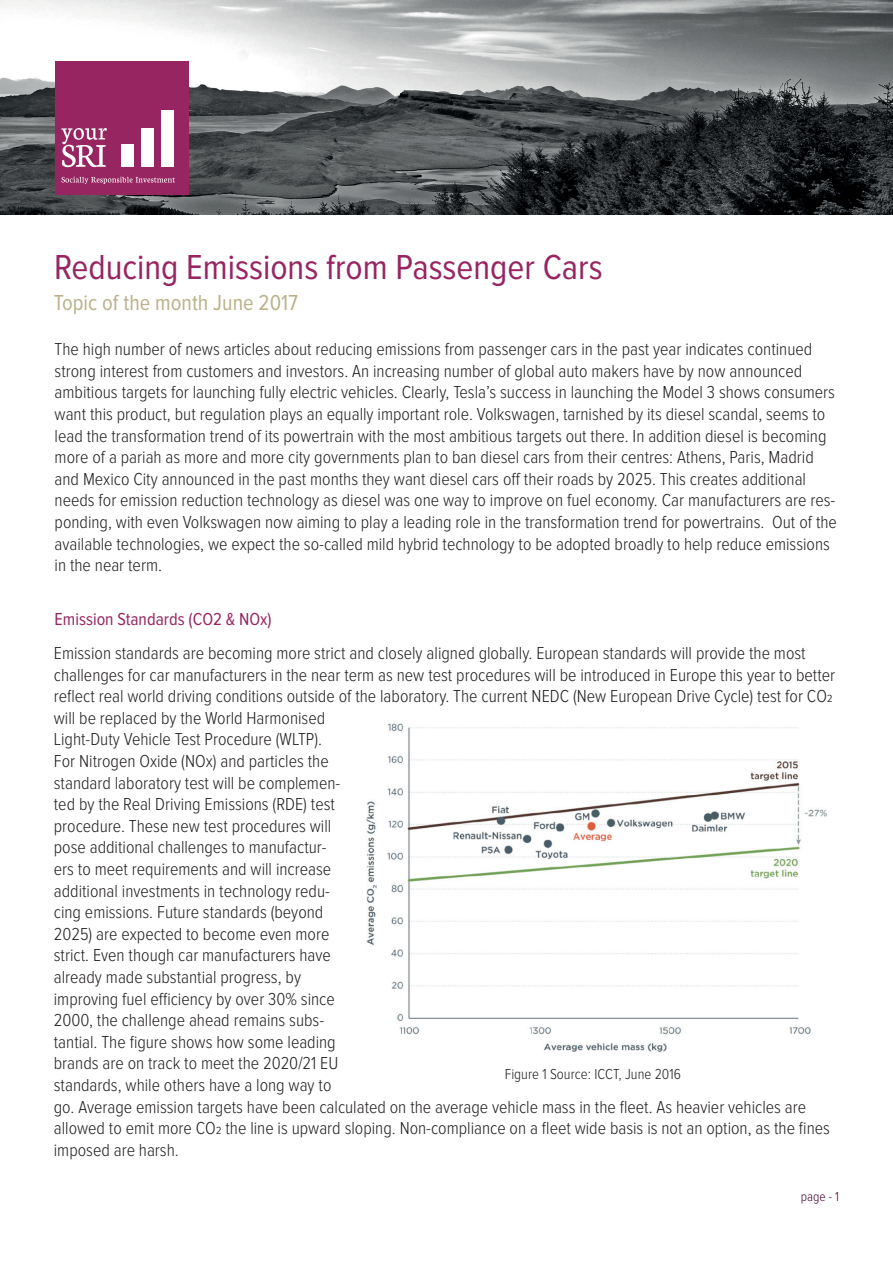
<style>
.page{position:relative;width:893px;height:1263px;background:#fff}
.page>*{position:absolute;margin:0;border:0;box-sizing:border-box;transform-origin:0 0}
.t1{font:36px "Proxima Nova Cond";color:#972561}
.t2{font:22.5px "Proxima Nova Cond";color:#bbb28b}
.t3{font:300 18px/21.6px "Proxima Nova Cond";color:#231f20}
.t4{font:18px "Proxima Nova Cond";color:#972561}
.t5{font:300 15px "Proxima Nova Cond";color:#231f20}
.t6{font:300 13.5px "Proxima Nova Cond";color:#47042f}
</style>
<div class="page">
<img style="left:0;top:0;width:893px;height:215px">
<div style="left:56px;top:62px;width:133px;height:133px;background:#972561"></div>
<svg style="left:61px;top:177px;width:114px;height:7px"></svg>
<div style="left:121px;top:144px;width:12px;height:22px;background:#fff"></div>
<div style="left:141px;top:128px;width:13px;height:38px;background:#fff"></div>
<div style="left:162px;top:110px;width:12px;height:56px;background:#fff"></div>
<svg style="left:61px;top:128px;width:46px;height:39px"></svg>
<img style="left:366px;top:723px;width:461px;height:329px">
<h1 class="t1" style="left:54px;top:251px;width:550px">Reducing Emissions from Passenger Cars</h1>
<p class="t2" style="left:54px;top:292px;width:245px">Topic of the month June 2017</p>
<p class="t3" style="left:55px;top:339px;width:784px">The high number of news articles about reducing emissions from passenger cars in the past year indicates continued strong interest from customers and investors. An increasing number of global auto makers have by now announced ambitious targets for launching fully electric vehicles. Clearly, Tesla’s success in launching the Model 3 shows consumers want this product, but regulation plays an equally important role. Volkswagen, tarnished by its diesel scandal, seems to lead the transformation trend of its powertrain with the most ambitious targets out there. In addition diesel is becoming more of a pariah as more and more city governments plan to ban diesel cars from their centres: Athens, Paris, Madrid and Mexico City announced in the past months they want diesel cars off their roads by 2025. This creates additional needs for emission reduction technology as diesel was one way to improve on fuel economy. Car manufacturers are res&shy;ponding, with even Volkswagen now aiming to play a leading role in the transformation trend for powertrains. Out of the available technologies, we expect the so-called mild hybrid technology to be adopted broadly to help reduce emissions in the near term.</p>
<p class="t4" style="left:55px;top:611px;width:219px">Emission Standards (CO2 &amp; NOx)</p>
<p class="t3" style="left:54px;top:643px;width:783px">Emission standards are becoming more strict and closely aligned globally. European standards will provide the most challenges for car manufacturers in the near term as new test procedures will be introduced in Europe this year to better reflect real world driving conditions outside of the laboratory. The current NEDC (New European Drive Cycle) test for CO2 will be replaced by the World Harmonised<br>Light-Duty Vehicle Test Procedure (WLTP).<br>For Nitrogen Oxide (NOx) and particles the<br>standard laboratory test will be complemen-<br>ted by the Real Driving Emissions (RDE) test<br>procedure. These new test procedures will<br>pose additional challenges to manufactur-<br>ers to meet requirements and will increase<br>additional investments in technology redu-<br>cing emissions. Future standards (beyond<br>2025) are expected to become even more<br>strict. Even though car manufacturers have<br>already made substantial progress, by<br>improving fuel efficiency by over 30% since<br>2000, the challenge ahead remains subs-<br>tantial. The figure shows how some leading<br>brands are on track to meet the 2020/21 EU<br>standards, while others have a long way to<br>go. Average emission targets have been calculated on the average vehicle mass in the fleet. As heavier vehicles are allowed to emit more CO2 the line is upward sloping. Non-compliance on a fleet wide basis is not an option, as the fines imposed are harsh.</p>
<p class="t6" style="left:801px;top:1191px;width:40px">page - 1</p>
<p class="t5" style="left:505px;top:1067px;width:178px">Figure 1 Source: ICCT, June 2016</p>
</div>
